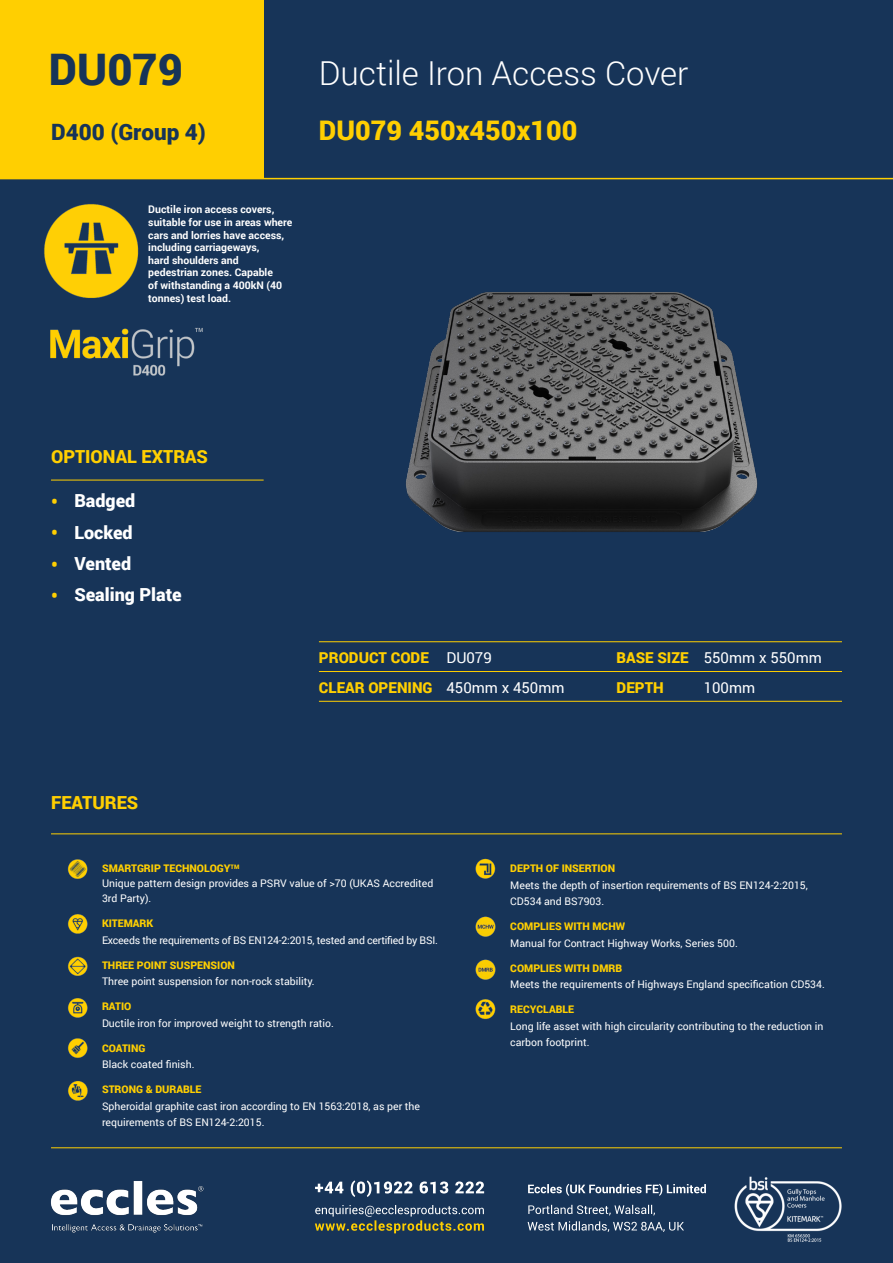
<style>
.page{position:relative;width:893px;height:1263px;background:#173458}
.page>*{position:absolute;margin:0;border:0;box-sizing:border-box;transform-origin:0 0}
.t1{font:900 43.5px "Roboto";color:#173458}
.t2{font:300 33px "Roboto";color:#fff}
.t3{font:900 27px "Roboto";color:#ffcf01}
.t4{font:900 22.5px "Roboto";color:#173458}
.t5{font:900 18px/31.2px "Roboto";color:#fff}
.t6{font:900 18px/31.2px "Roboto";color:#ffcf01;text-align:justify}
.t7{font:900 15px/29.7px "Roboto";color:#ffcf01}
.t8{font:15px/29.7px "Roboto";color:#fff}
.t9{font:10.5px/16.5px "Roboto";color:#fff}
.t10{font:700 10.5px/12.6px "Roboto";color:#fff}
.t11{font:10.5px/16.5px "Roboto";letter-spacing:-.02em;color:#fff}
.s1{font-weight:900;color:#ffcf01}
</style>
<div class="page">
<img style="left:50px;top:1181px;width:154px;height:52px">
<hr style="left:51px;top:1147px;width:791px;height:1px;background:#ffcf01">
<img style="left:734px;top:1176px;width:108px;height:66px">
<hr style="left:0;top:178px;width:893px;height:1px;background:#ffcf01">
<div style="left:0;top:0;width:264px;height:179px;background:#ffcf01"></div>
<svg style="left:315px;top:1205px;width:169px;height:28px"></svg>
<svg style="left:315px;top:1180px;width:169px;height:17px"></svg>
<svg style="left:528px;top:1221px;width:156px;height:11px"></svg>
<svg style="left:528px;top:1205px;width:127px;height:10px"></svg>
<svg style="left:528px;top:1184px;width:178px;height:12px"></svg>
<img style="left:406px;top:292px;width:352px;height:240px">
<hr style="left:51px;top:833px;width:791px;height:1px;background:#ffcf01">
<hr style="left:319px;top:701px;width:523px;height:1px;background:#ffcf01">
<hr style="left:319px;top:671px;width:523px;height:1px;background:#ffcf01">
<hr style="left:319px;top:641px;width:523px;height:1px;background:#ffcf01">
<img style="left:44px;top:204px;width:95px;height:94px">
<img style="left:50px;top:327px;width:153px;height:49px">
<hr style="left:51px;top:480px;width:213px;height:1px;background:#ffcf01">
<img style="left:68px;top:914px;width:20px;height:20px">
<img style="left:475px;top:858px;width:21px;height:21px">
<img style="left:68px;top:956px;width:20px;height:20px">
<img style="left:475px;top:999px;width:21px;height:20px">
<img style="left:68px;top:998px;width:20px;height:20px">
<img style="left:68px;top:1038px;width:20px;height:20px">
<img style="left:475px;top:916px;width:21px;height:21px">
<img style="left:68px;top:1081px;width:20px;height:20px">
<img style="left:475px;top:959px;width:21px;height:21px">
<img style="left:67px;top:859px;width:21px;height:20px">
<p class="t1" style="left:49px;top:39px;width:136px">DU079</p>
<p class="t4" style="left:51px;top:116px;width:156px">D400 (Group 4)</p>
<p class="t10" style="left:148px;top:203px;width:146px">Ductile iron access covers, suitable for use in areas where cars and lorries have access, including carriageways,<br>hard shoulders and<br>pedestrian zones. Capable<br>of withstanding a 400kN (40 tonnes) test load.</p>
<p class="t2" style="left:319px;top:50px;width:371px">Ductile Iron Access Cover</p>
<p class="t3" style="left:319px;top:112px;width:260px">DU079 450x450x100</p>
<p class="t6" style="left:51px;top:440px;width:158px">OPTIONAL EXTRAS</p>
<p class="t6" style="left:51px;top:485px;width:8px">• • • •</p>
<p class="t5" style="left:74px;top:485px;width:109px">Badged<br>Locked<br>Vented<br>Sealing Plate</p>
<p class="t6" style="left:51px;top:786px;width:89px">FEATURES</p>
<p class="t7" style="left:319px;top:642px;width:115px">PRODUCT CODE<br>CLEAR OPENING</p>
<p class="t7" style="left:617px;top:642px;width:74px">BASE SIZE<br>DEPTH</p>
<p class="t8" style="left:446px;top:642px;width:120px">DU079<br>450mm x 450mm</p>
<p class="t8" style="left:704px;top:642px;width:120px">550mm x 550mm</p>
<p class="t8" style="left:704px;top:672px;width:53px">100mm</p>
<p class="t9" style="left:102px;top:860px;width:333px;line-height:15px"><span class="s1">SMARTGRIP TECHNOLOGY</span><sup>TM<br></sup>Unique pattern design provides a PSRV value of &gt;70 (UKAS Accredited<br>3rd Party).</p>
<p class="t11" style="left:102px;top:915px;width:337px"><span class="s1">KITEMARK<br></span>Exceeds the requirements of BS EN124-2:2015, tested and certified by BSI.</p>
<p class="t9" style="left:102px;top:956px;width:214px"><span class="s1">THREE POINT SUSPENSION<br></span>Three point suspension for non-rock stability.</p>
<p class="t9" style="left:102px;top:998px;width:233px"><span class="s1">RATIO<br></span>Ductile iron for improved weight to strength ratio.</p>
<p class="t9" style="left:102px;top:1039px;width:94px"><span class="s1">COATING<br></span>Black coated finish.</p>
<p class="t9" style="left:102px;top:1081px;width:319px"><span class="s1">STRONG &amp; DURABLE<br></span>Spheroidal graphite cast iron according to EN 1563:2018, as per the requirements of BS EN124-2:2015.</p>
<p class="t9" style="left:510px;top:860px;width:299px"><span class="s1">DEPTH OF INSERTION<br></span>Meets the depth of insertion requirements of BS EN124-2:2015,<br>CD534 and BS7903.</p>
<p class="t9" style="left:510px;top:918px;width:229px"><span class="s1">COMPLIES WITH MCHW<br></span>Manual for Contract Highway Works, Series 500.</p>
<p class="t9" style="left:510px;top:959px;width:316px"><span class="s1">COMPLIES WITH DMRB<br></span>Meets the requirements of Highways England specification CD534.</p>
<p class="t9" style="left:510px;top:1001px;width:315px"><span class="s1">RECYCLABLE<br></span>Long life asset with high circularity contributing to the reduction in carbon footprint.</p>
</div>
